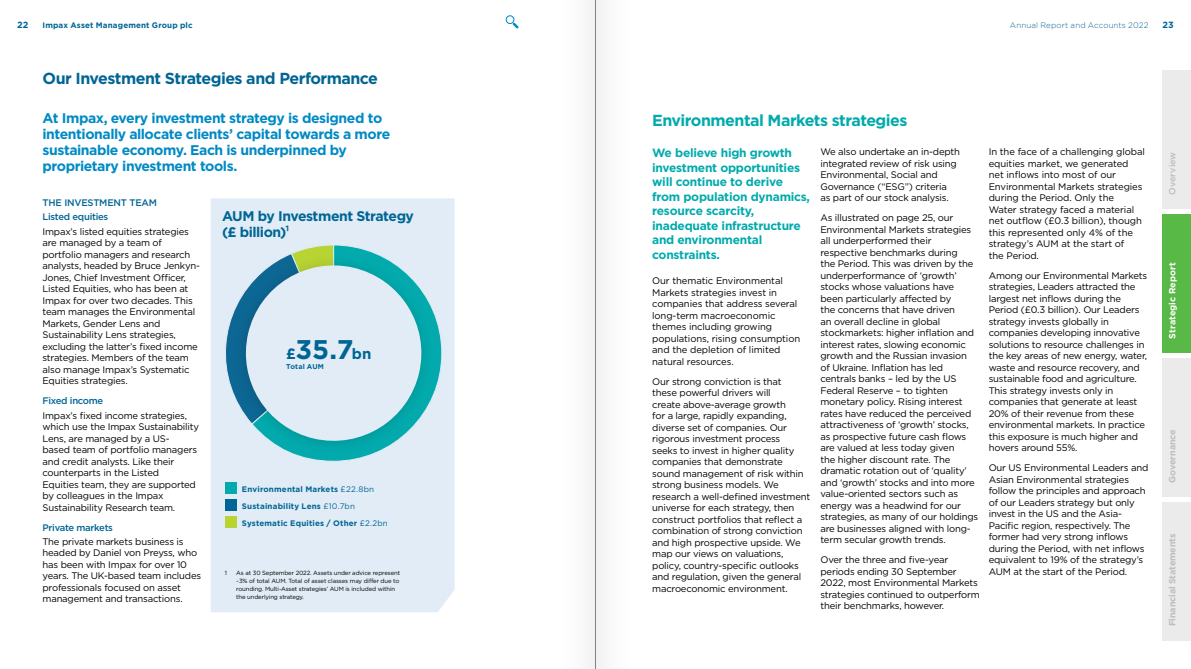
<style>
.page{position:relative;width:1191px;height:669px;background:#fff}
.page>*{position:absolute;margin:0;border:0;box-sizing:border-box;transform-origin:0 0}
.t1{font:700 27px "Gotham";color:#006594}
.t2{font:700 16px "Gotham";letter-spacing:-.035em;color:#006594}
.t3{font:700 16px "Gotham";letter-spacing:-.035em;color:#02aaad}
.t4{font:700 14px/16px "Gotham";letter-spacing:-.035em;color:#008ac5}
.t5{font:700 14px/16px "Gotham";letter-spacing:-.035em;color:#006594}
.t6{font:700 12px/14.5px "Gotham";letter-spacing:-.02em;color:#02aaad}
.t7{font:9.5px/11.5px "Gotham";letter-spacing:-.02em;color:#000}
.t8{font:500 9.5px/14.3px "Gotham";letter-spacing:-.03em;color:#006594}
.t9{font:700 9px "Gotham";letter-spacing:-.015em;color:#bcbec0}
.t10{font:700 9px "Gotham";letter-spacing:.005em;color:#fff}
.t11{font:500 9px "Gotham";color:#bcbec0}
.t12{font:700 9px "Gotham";color:#006594}
.t13{font:700 8px "Gotham";letter-spacing:.02em;color:#006594}
.t14{font:300 8px "Gotham";letter-spacing:.015em;color:#006594}
.t15{font:700 7px "Gotham";letter-spacing:.02em;color:#006594}
.t16{font:6px/8px "Gotham";letter-spacing:-.02em;color:#000}
.s1{font-size:15px}
.s2{font-weight:400}
</style>
<div class="page">
<div style="left:211px;top:198px;width:243px;height:414px;background:#e1ecf6"></div>
<div style="left:225px;top:500px;width:11px;height:11px;background:#006594"></div>
<div style="left:225px;top:517px;width:11px;height:11px;background:#b7d433"></div>
<div style="left:225px;top:483px;width:11px;height:11px;background:#02aaad"></div>
<svg style="left:212px;top:231px;width:243px;height:244px;background:#c6e1e9"></svg>
<svg style="left:237px;top:257px;width:193px;height:192px;background:#acd5df"></svg>
<div style="left:1162px;top:71px;width:29px;height:138px;background:#ebebec"></div>
<div style="left:1162px;top:359px;width:29px;height:138px;background:#ebebec"></div>
<div style="left:1162px;top:215px;width:29px;height:138px;background:#58b947"></div>
<div style="left:1162px;top:502px;width:29px;height:139px;background:#ebebec"></div>
<svg style="left:512px;top:22px;width:7px;height:7px"></svg>
<div style="left:505px;top:15px;width:9px;height:9px;border:1px solid #008ac5;border-radius:50%"></div>
<div style="left:595px;top:0;width:43px;height:669px;background:#fafbfb"></div>
<hr style="left:595px;top:0;width:1px;height:669px;background:#939598">
<p class="t12" style="left:17px;top:19px;width:13px">22</p>
<p class="t13" style="left:43px;top:20px;width:152px">Impax Asset Management Group plc</p>
<p class="t14" style="left:1010px;top:20px;width:140px">Annual Report and Accounts 2022</p>
<p class="t12" style="left:1162px;top:19px;width:13px">23</p>
<h2 class="t2" style="left:43px;top:67px;width:337px">Our Investment Strategies and Performance</h2>
<h3 class="t4" style="left:43px;top:110px;width:349px">At Impax, every investment strategy is designed to intentionally allocate clients’ capital towards a more sustainable economy. Each is underpinned by proprietary investment tools.</h3>
<p class="t8" style="left:43px;top:195px;width:116px">THE INVESTMENT TEAM<br>Listed equities</p>
<p class="t7" style="left:43px;top:225px;width:159px">Impax’s listed equities strategies are managed by a team of portfolio managers and research analysts, headed by Bruce Jenkyn-<br>Jones, Chief Investment Officer,<br>Listed Equities, who has been at<br>Impax for over two decades. This team manages the Environmental<br>Markets, Gender Lens and<br>Sustainability Lens strategies, excluding the latter’s fixed income strategies. Members of the team also manage Impax’s Systematic<br>Equities strategies.</p>
<p class="t8" style="left:43px;top:394px;width:62px">Fixed income</p>
<p class="t7" style="left:43px;top:409px;width:158px">Impax’s fixed income strategies, which use the Impax Sustainability<br>Lens, are managed by a US&shy;based team of portfolio managers and credit analysts. Like their counterparts in the Listed<br>Equities team, they are supported by colleagues in the Impax<br>Sustainability Research team.</p>
<p class="t8" style="left:43px;top:520px;width:72px">Private markets</p>
<p class="t7" style="left:43px;top:536px;width:160px">The private markets business is headed by Daniel von Preyss, who has been with Impax for over 10 years. The UK-based team includes professionals focused on asset management and transactions.</p>
<h3 class="t5" style="left:222px;top:208px;width:193px">AUM by Investment Strategy (£ billion)¹</h3>
<h1 class="t1" style="left:286px;top:331px;width:87px"><span class="s1">£</span>35.7<span class="s1">bn</span></h1>
<p class="t15" style="left:286px;top:362px;width:39px">Total AUM</p>
<p class="t13" style="left:242px;top:483px;width:134px">Environmental Markets <span class="s2">£22.8bn</span></p>
<p class="t13" style="left:242px;top:518px;width:147px">Systematic Equities / Other <span class="s2">£2.2bn</span></p>
<p class="t13" style="left:242px;top:500px;width:115px">Sustainability Lens <span class="s2">£10.7bn</span></p>
<p class="t16" style="left:225px;top:568px;width:4px">1</p>
<p class="t16" style="left:236px;top:568px;width:165px">As at 30 September 2022. Assets under advice represent ~3% of total AUM. Total of asset classes may differ due to rounding. Multi-Asset strategies’ AUM is included within the underlying strategy.</p>
<h2 class="t3" style="left:652px;top:110px;width:257px">Environmental Markets strategies</h2>
<p class="t6" style="left:652px;top:145px;width:159px">We believe high growth investment opportunities will continue to derive from population dynamics, resource scarcity, inadequate infrastructure and environmental constraints.</p>
<p class="t7" style="left:652px;top:275px;width:150px">Our thematic Environmental<br>Markets strategies invest in companies that address several long-term macroeconomic themes including growing populations, rising consumption and the depletion of limited natural resources.</p>
<p class="t7" style="left:652px;top:376px;width:160px">Our strong conviction is that<br>these powerful drivers will<br>create above-average growth<br>for a large, rapidly expanding, diverse set of companies. Our rigorous investment process<br>seeks to invest in higher quality companies that demonstrate sound management of risk within strong business models. We research a well-defined investment universe for each strategy, then construct portfolios that reflect a combination of strong conviction and high prospective upside. We map our views on valuations, policy, country-specific outlooks and regulation, given the general macroeconomic environment.</p>
<p class="t7" style="left:820px;top:146px;width:141px">We also undertake an in-depth integrated review of risk using<br>Environmental, Social and<br>Governance (“ESG”) criteria<br>as part of our stock analysis.</p>
<p class="t7" style="left:820px;top:212px;width:159px">As illustrated on page 25, our<br>Environmental Markets strategies all underperformed their respective benchmarks during<br>the Period. This was driven by the underperformance of ‘growth’ stocks whose valuations have been particularly affected by<br>the concerns that have driven<br>an overall decline in global stockmarkets: higher inflation and interest rates, slowing economic growth and the Russian invasion of Ukraine. Inflation has led centrals banks – led by the US<br>Federal Reserve – to tighten monetary policy. Rising interest rates have reduced the perceived attractiveness of ‘growth’ stocks, as prospective future cash flows are valued at less today given<br>the higher discount rate. The dramatic rotation out of ‘quality’ and ‘growth’ stocks and into more value-oriented sectors such as energy was a headwind for our strategies, as many of our holdings are businesses aligned with long&shy;term secular growth trends.</p>
<p class="t7" style="left:820px;top:554px;width:161px">Over the three and five-year periods ending 30 September<br>2022, most Environmental Markets strategies continued to outperform their benchmarks, however.</p>
<p class="t7" style="left:988px;top:146px;width:158px">In the face of a challenging global equities market, we generated net inflows into most of our<br>Environmental Markets strategies during the Period. Only the<br>Water strategy faced a material net outflow (£0.3 billion), though this represented only 4% of the strategy’s AUM at the start of<br>the Period.</p>
<p class="t7" style="left:988px;top:269px;width:160px">Among our Environmental Markets strategies, Leaders attracted the largest net inflows during the<br>Period (£0.3 billion). Our Leaders strategy invests globally in companies developing innovative solutions to resource challenges in the key areas of new energy, water, waste and resource recovery, and sustainable food and agriculture.<br>This strategy invests only in companies that generate at least<br>20% of their revenue from these environmental markets. In practice this exposure is much higher and hovers around 55%.</p>
<p class="t7" style="left:988px;top:462px;width:161px">Our US Environmental Leaders and<br>Asian Environmental strategies follow the principles and approach of our Leaders strategy but only invest in the US and the Asia-<br>Pacific region, respectively. The former had very strong inflows during the Period, with net inflows equivalent to 19% of the strategy’s<br>AUM at the start of the Period.</p>
<p class="t11" style="left:1166px;top:195px;width:45px;rotate:-90deg">Overview</p>
<p class="t10" style="left:1166px;top:339px;width:78px;rotate:-90deg">Strategic Report</p>
<p class="t9" style="left:1166px;top:483px;width:55px;rotate:-90deg">Governance</p>
<p class="t9" style="left:1166px;top:626px;width:94px;rotate:-90deg">Financial Statements</p>
</div>
